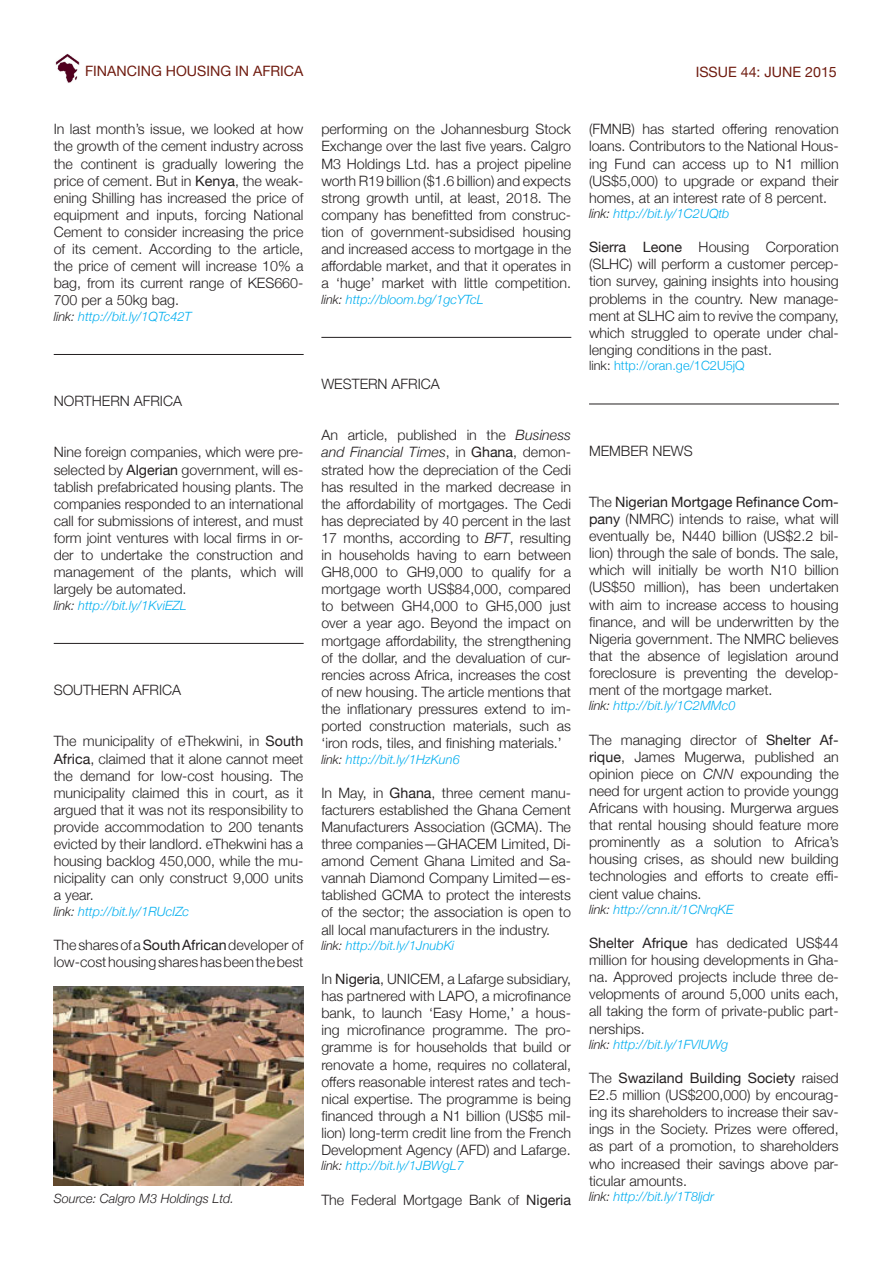
<style>
.page{position:relative;width:893px;height:1263px;background:#fff}
.page>*{position:absolute;margin:0;border:0;box-sizing:border-box;transform-origin:0 0}
.t1{font:300 14.25px/17.1px "Helvetica Neue";color:#231f20;text-align:justify}
.t2{font:14.25px "Helvetica Neue";color:#6f1b0f}
.t3{font:italic 300 12.75px "Helvetica Neue";color:#00aeef}
.t4{font:italic 300 12.75px "Helvetica Neue";color:#231f20}
.t5{font:300 12.75px "Helvetica Neue";color:#00aeef}
.s1{font-weight:400}
.s2{color:#231f20}
.s3{font-style:italic}
</style>
<div class="page">
<img style="left:55px;top:54px;width:24px;height:29px">
<hr style="left:54px;top:354px;width:250px;height:1px;background:#231f20">
<hr style="left:54px;top:643px;width:250px;height:1px;background:#231f20">
<img style="left:54px;top:987px;width:249px;height:198px">
<hr style="left:321px;top:337px;width:250px;height:1px;background:#231f20">
<hr style="left:589px;top:404px;width:250px;height:1px;background:#231f20">
<p class="t2" style="left:85px;top:60px;width:220px">FINANCING HOUSING IN AFRICA</p>
<p class="t2" style="left:696px;top:61px;width:143px">ISSUE 44: JUNE 2015</p>
<p class="t1" style="left:54px;top:120px;width:251px">In last month’s issue, we looked at how the growth of the cement industry across the continent is gradually lowering the price of cement. But in <span class="s1">Kenya</span>, the weak&shy;ening Shilling has increased the price of equipment and inputs, forcing National Cement to consider increasing the price of its cement. According to the article, the price of cement will increase 10% a bag, from its current range of KES660- 700 per a 50kg bag.</p>
<p class="t3" style="left:54px;top:306px;width:139px"><span class="s2">link:</span> http://bit.ly/1QTc42T</p>
<p class="t1" style="left:321px;top:120px;width:251px">performing on the Johannesburg Stock Exchange over the last five years. Calgro M3 Holdings Ltd. has a project pipeline worth R19 billion ($1.6 billion) and expects strong growth until, at least, 2018. The company has benefitted from construc&shy;tion of government-subsidised housing and increased access to mortgage in the affordable market, and that it operates in a ‘huge’ market with little competition.</p>
<p class="t3" style="left:321px;top:289px;width:164px"><span class="s2">link:</span> http://bloom.bg/1gcYTcL</p>
<p class="t1" style="left:54px;top:391px;width:130px">NORTHERN AFRICA</p>
<p class="t1" style="left:54px;top:443px;width:251px">Nine foreign companies, which were pre&shy;selected by <span class="s1">Algerian</span> government, will es&shy;tablish prefabricated housing plants. The companies responded to an international call for submissions of interest, and must form joint ventures with local firms in or&shy;der to undertake the construction and management of the plants, which will largely be automated.</p>
<p class="t3" style="left:54px;top:595px;width:134px"><span class="s2">link:</span> http://bit.ly/1KviEZL</p>
<p class="t1" style="left:54px;top:680px;width:129px">SOUTHERN AFRICA</p>
<p class="t1" style="left:54px;top:732px;width:251px">The municipality of eThekwini, in <span class="s1">South Africa</span>, claimed that it alone cannot meet the demand for low-cost housing. The municipality claimed this in court, as it argued that it was not its responsibility to provide accommodation to 200 tenants evicted by their landlord. eThekwini has a housing backlog 450,000, while the mu&shy;nicipality can only construct 9,000 units a year.</p>
<p class="t3" style="left:54px;top:901px;width:137px"><span class="s2">link:</span> http://bit.ly/1RUcIZc</p>
<p class="t1" style="left:54px;top:935px;width:251px">The shares of a <span class="s1">South African</span> developer of low-cost housing shares has been the best</p>
<p class="t4" style="left:54px;top:1188px;width:182px">Source: Calgro M3 Holdings Ltd.</p>
<p class="t1" style="left:321px;top:374px;width:120px">WESTERN AFRICA</p>
<p class="t1" style="left:321px;top:426px;width:251px">An article, published in the <span class="s3">Business and Financial Times</span>, in <span class="s1">Ghana</span>, demon&shy;strated how the depreciation of the Cedi has resulted in the marked decrease in the affordability of mortgages. The Cedi has depreciated by 40 percent in the last 17 months, according to <span class="s3">BFT</span>, resulting in households having to earn between GH8,000 to GH9,000 to qualify for a mortgage worth US$84,000, compared to between GH4,000 to GH5,000 just over a year ago. Beyond the impact on mortgage affordability, the strengthening of the dollar, and the devaluation of cur&shy;rencies across Africa, increases the cost of new housing. The article mentions that the inflationary pressures extend to im&shy;ported construction materials, such as ‘iron rods, tiles, and finishing materials.’</p>
<p class="t3" style="left:321px;top:749px;width:140px"><span class="s2">link:</span> http://bit.ly/1HzKun6</p>
<p class="t1" style="left:321px;top:783px;width:251px">In May, in <span class="s1">Ghana</span>, three cement manu&shy;facturers established the Ghana Cement Manufacturers Association (GCMA). The three companies—GHACEM Limited, Di&shy;amond Cement Ghana Limited and Sa&shy;vannah Diamond Company Limited—es&shy;tablished GCMA to protect the interests of the sector; the association is open to all local manufacturers in the industry.</p>
<p class="t3" style="left:321px;top:935px;width:134px"><span class="s2">link:</span> http://bit.ly/1JnubKi</p>
<p class="t1" style="left:321px;top:969px;width:251px">In <span class="s1">Nigeria</span>, UNICEM, a Lafarge subsidiary, has partnered with LAPO, a microfinance bank, to launch ‘Easy Home,’ a hous&shy;ing microfinance programme. The pro&shy;gramme is for households that build or renovate a home, requires no collateral, offers reasonable interest rates and tech&shy;nical expertise. The programme is being financed through a N1 billion (US$5 mil&shy;lion) long-term credit line from the French Development Agency (AFD) and Lafarge.</p>
<p class="t3" style="left:321px;top:1156px;width:144px"><span class="s2">link:</span> http://bit.ly/1JBWgL7</p>
<p class="t1" style="left:321px;top:1190px;width:251px">The Federal Mortgage Bank of <span class="s1">Nigeria</span></p>
<p class="t1" style="left:589px;top:120px;width:251px">(FMNB) has started offering renovation loans. Contributors to the National Hous&shy;ing Fund can access up to N1 million (US$5,000) to upgrade or expand their homes, at an interest rate of 8 percent.</p>
<p class="t3" style="left:589px;top:203px;width:142px"><span class="s2">link:</span> http://bit.ly/1C2UQtb</p>
<p class="t1" style="left:589px;top:238px;width:251px"><span class="s1">Sierra Leone</span> Housing Corporation (SLHC) will perform a customer percep&shy;tion survey, gaining insights into housing problems in the country. New manage&shy;ment at SLHC aim to revive the company, which struggled to operate under chal&shy;lenging conditions in the past.</p>
<p class="t5" style="left:589px;top:355px;width:157px"><span class="s2">link:</span> http://oran.ge/1C2U5jQ</p>
<p class="t1" style="left:589px;top:441px;width:105px">MEMBER NEWS</p>
<p class="t1" style="left:589px;top:492px;width:251px">The <span class="s1">Nigerian Mortgage Refinance Com&shy;pany</span> (NMRC) intends to raise, what will eventually be, N440 billion (US$2.2 bil&shy;lion) through the sale of bonds. The sale, which will initially be worth N10 billion (US$50 million), has been undertaken with aim to increase access to housing finance, and will be underwritten by the Nigeria government. The NMRC believes that the absence of legislation around foreclosure is preventing the develop&shy;ment of the mortgage market.</p>
<p class="t3" style="left:589px;top:696px;width:148px"><span class="s2">link:</span> http://bit.ly/1C2MMc0</p>
<p class="t1" style="left:589px;top:730px;width:251px">The managing director of <span class="s1">Shelter Af&shy;rique</span>, James Mugerwa, published an opinion piece on <span class="s3">CNN</span> expounding the need for urgent action to provide youngg Africans with housing. Murgerwa argues that rental housing should feature more prominently as a solution to Africa’s housing crises, as should new building technologies and efforts to create effi&shy;cient value chains.</p>
<p class="t3" style="left:589px;top:899px;width:146px"><span class="s2">link:</span> http://cnn.it/1CNrqKE</p>
<p class="t1" style="left:589px;top:933px;width:251px"><span class="s1">Shelter Afrique</span> has dedicated US$44 million for housing developments in Gha&shy;na. Approved projects include three de&shy;velopments of around 5,000 units each, all taking the form of private-public part&shy;nerships.</p>
<p class="t3" style="left:589px;top:1034px;width:141px"><span class="s2">link:</span> http://bit.ly/1FVlUWg</p>
<p class="t1" style="left:589px;top:1068px;width:251px">The <span class="s1">Swaziland Building Society</span> raised E2.5 million (US$200,000) by encourag&shy;ing its shareholders to increase their sav&shy;ings in the Society. Prizes were offered, as part of a promotion, to shareholders who increased their savings above par&shy;ticular amounts.</p>
<p class="t3" style="left:589px;top:1186px;width:127px"><span class="s2">link:</span> http://bit.ly/1T8ljdr</p>
</div>
